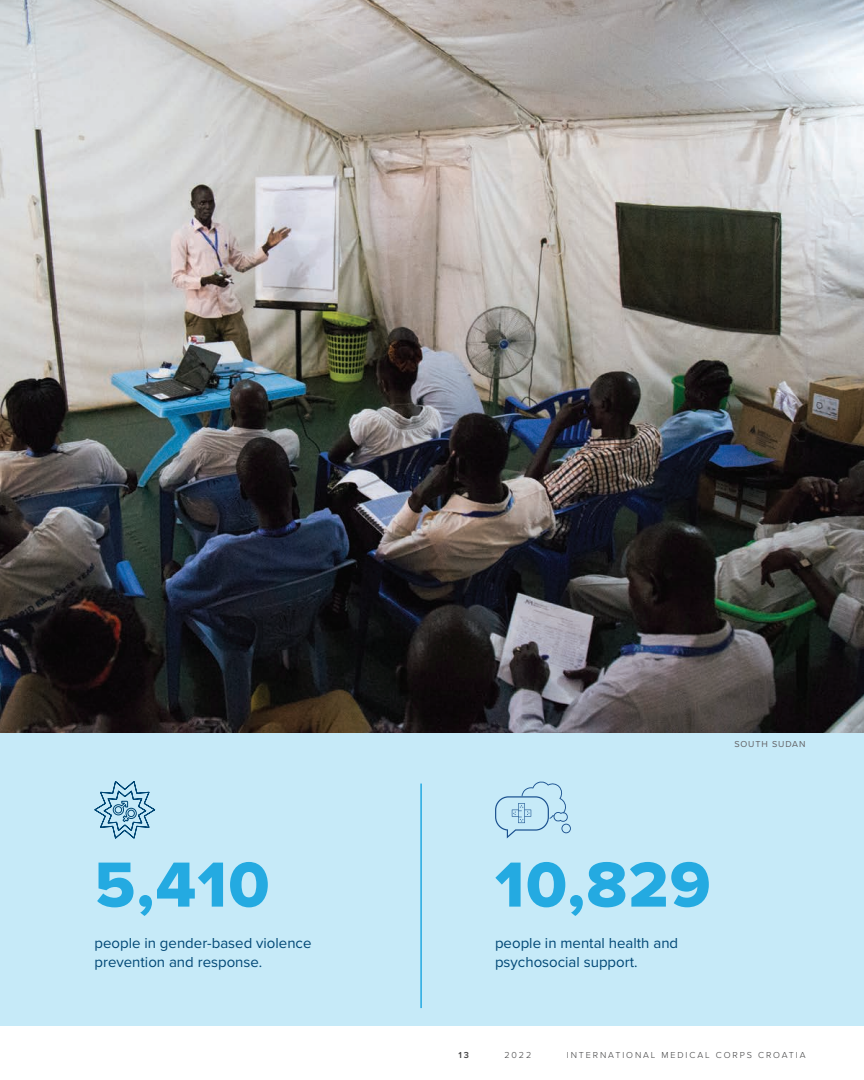
<style>
.page{position:relative;width:864px;height:1080px;background:#fff}
.page>*{position:absolute;margin:0;border:0;box-sizing:border-box;transform-origin:0 0}
.Large_headline_Type-_Blue{font:66px "Proxima Nova Extrabld";letter-spacing:.02em;color:#24aae1}
.Section_intro_body_type_-_Blue_9pt{font:15px/18.8px "Proxima Nova";color:#004775}
.t1{font:300 9px "Proxima Nova";letter-spacing:.21em;color:#3e3e3f}
.Subhead_8_12{font:9px "Proxima Nova";letter-spacing:.1em;color:#636366}
.t2{font:600 9px "Proxima Nova";color:#3e3e3f}
</style>
<div class="page">
<div style="left:0;top:669px;width:864px;height:357px;background:#c6eaf8"></div>
<img style="left:0;top:0;width:864px;height:732px">
<hr style="left:420px;top:784px;width:2px;height:224px;background:#24aae1">
<svg style="left:94px;top:781px;width:62px;height:58px"></svg>
<svg style="left:495px;top:781px;width:76px;height:57px"></svg>
<p class="Subhead_8_12" style="left:734px;top:738px;width:73px">SOUTH SUDAN</p>
<p class="Large_headline_Type-_Blue" style="left:94px;top:835px;width:177px">5,410</p>
<p class="Large_headline_Type-_Blue" style="left:495px;top:835px;width:217px">10,829</p>
<p class="Section_intro_body_type_-_Blue_9pt" style="left:94px;top:933px;width:218px">people in gender-based violence prevention and response.</p>
<p class="Section_intro_body_type_-_Blue_9pt" style="left:495px;top:933px;width:185px">people in mental health and psychosocial support.</p>
<p class="t2" style="left:458px;top:1048px;width:12px">13</p>
<p class="t1" style="left:504px;top:1050px;width:28px">2022</p>
<p class="t1" style="left:567px;top:1050px;width:240px">INTERNATIONAL MEDICAL CORPS CROATIA</p>
</div>
